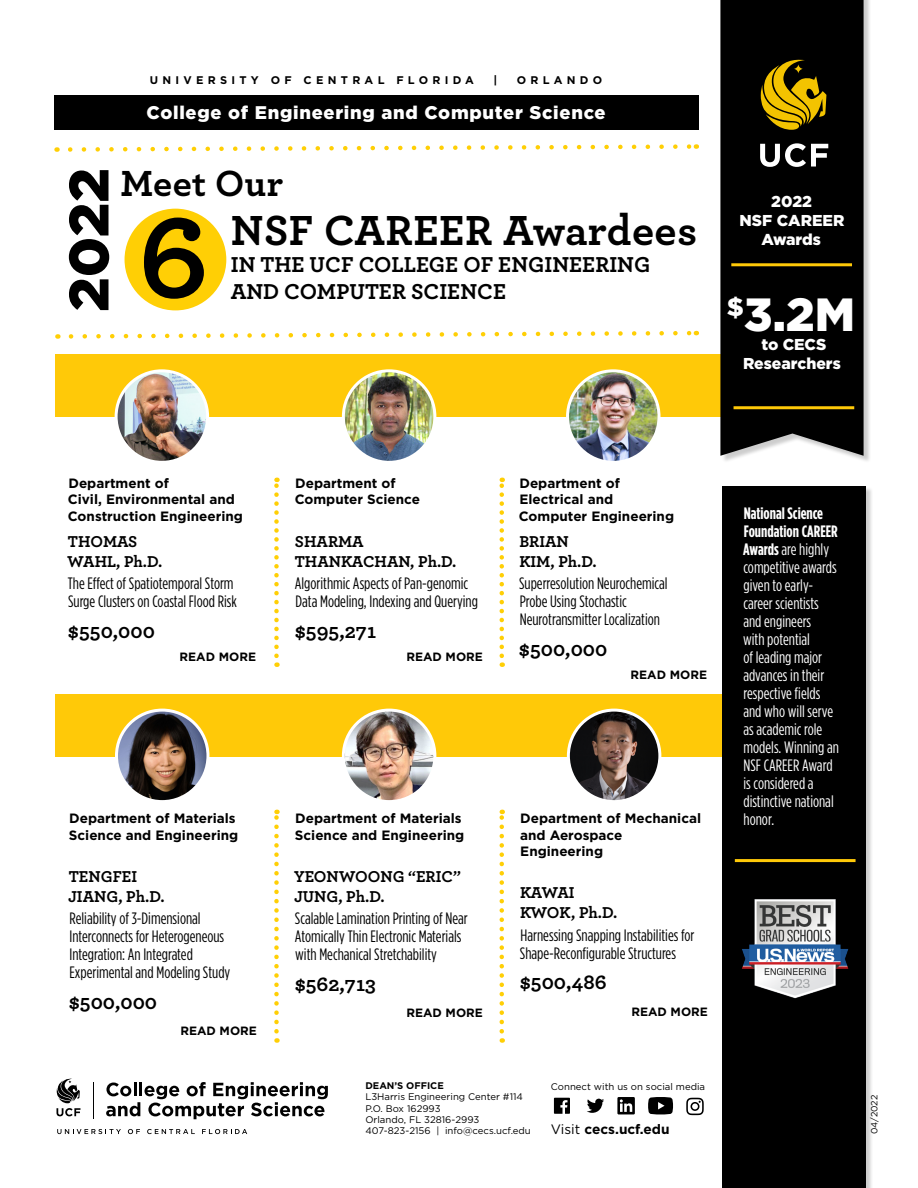
<style>
.page{position:relative;width:918px;height:1188px;background:#fff}
.page>*{position:absolute;margin:0;border:0;box-sizing:border-box;transform-origin:0 0}
.t1{font:700 123.75px "Archer";color:#000}
.t2{font:900 55.5px "Gotham";color:#000}
.t3{font:900 46.5px "Gotham";color:#fff}
.t4{font:700 44.1px "Archer";letter-spacing:.01em;color:#000}
.t5{font:700 38.1px "Archer";letter-spacing:.01em;color:#000}
.t6{font:700 22.65px/26.8px "Archer";color:#000}
.MONEY_AMOUNT{font:700 21px "Archer";color:#000}
.AWARD_DESCRIPTION{font:700 21px "Archer";color:#000}
.HEADERS{font:900 18.3px "Gotham";letter-spacing:.04em;color:#fff}
.AWARD_DESCRIPTION-2{font:16.5px/18px "Gotham Condensed";color:#000}
.t7{font:16.5px/18px "Gotham Condensed";color:#fff}
.Awardee_Name{font:700 16.5px/19.8px "Archer";color:#000}
.Awardee_Name-2{font:700 16.5px/19.8px "Archer";letter-spacing:-.03em;color:#000}
.t8{font:900 15.75px/18.9px "Gotham";color:#fff;text-align:center}
.INFORMATION{font:700 13.65px "Gotham";color:#000}
.Department{font:700 13.5px/16.2px "Gotham";color:#000}
.Awardee_Name-3{font:700 13.5px "Gotham";color:#000}
.READ_MORE{font:700 12px "Gotham";color:#000}
.t9{font:700 11.1px "Gotham";letter-spacing:.385em;color:#000}
.t10{font:9.6px/11.2px "Gotham";color:#000}
.t11{font:9px "Gotham";color:#000}
.s1{font-weight:700}
.s2{font-weight:400}
</style>
<div class="page">
<div style="left:55px;top:694px;width:715px;height:63px;background:#ffc908"></div>
<div style="left:723px;top:487px;width:150px;height:701px;background:#000;opacity:.2"></div>
<div style="left:722px;top:486px;width:143px;height:702px;background:#000"></div>
<img style="left:742px;top:899px;width:107px;height:100px">
<img style="left:568px;top:710px;width:92px;height:92px;border-radius:46px">
<div style="left:567px;top:709px;width:94px;height:94px;border:3px solid #fff;border-radius:50%"></div>
<img style="left:345px;top:710px;width:90px;height:89px">
<div style="left:342px;top:709px;width:94px;height:94px;border:3px solid #fff;border-radius:50%"></div>
<img style="left:116px;top:710px;width:92px;height:92px;border-radius:46px">
<div style="left:115px;top:709px;width:94px;height:94px;border:3px solid #fff;border-radius:50%"></div>
<div style="left:55px;top:354px;width:689px;height:63px;background:#ffc908"></div>
<div style="left:54px;top:95px;width:644px;height:34px;background:#000"></div>
<div style="left:721px;top:0;width:151px;height:464px;background:#000;opacity:.2"></div>
<div style="left:720px;top:0;width:144px;height:456px;background:#000"></div>
<hr style="left:731px;top:263px;width:121px;height:3px;background:#ffc908">
<svg style="left:760px;top:143px;width:68px;height:24px"></svg>
<svg style="left:761px;top:60px;width:65px;height:70px;background:#7f6600"></svg>
<svg style="left:793px;top:64px;width:10px;height:10px"></svg>
<hr style="left:734px;top:406px;width:120px;height:3px;background:#ffc908">
<svg style="left:274px;top:478px;width:5px;height:178px"></svg>
<hr style="left:93px;top:1082px;width:1px;height:37px;background:#010101">
<svg style="left:57px;top:1129px;width:64px;height:5px"></svg>
<svg style="left:128px;top:1129px;width:12px;height:5px"></svg>
<svg style="left:147px;top:1129px;width:48px;height:5px"></svg>
<svg style="left:202px;top:1129px;width:45px;height:5px"></svg>
<svg style="left:57px;top:1079px;width:23px;height:37px"></svg>
<svg style="left:106px;top:1082px;width:222px;height:37px"></svg>
<svg style="left:554px;top:1098px;width:16px;height:16px"></svg>
<svg style="left:587px;top:1099px;width:17px;height:14px"></svg>
<svg style="left:617px;top:1097px;width:18px;height:17px"></svg>
<svg style="left:648px;top:1097px;width:25px;height:17px"></svg>
<svg style="left:686px;top:1098px;width:18px;height:17px"></svg>
<div style="left:125px;top:209px;width:101px;height:101px;background:#ffcf05;border-radius:50%"></div>
<svg style="left:68px;top:144px;width:629px;height:8px"></svg>
<svg style="left:68px;top:330px;width:629px;height:9px"></svg>
<img style="left:568px;top:371px;width:91px;height:91px;border-radius:46px">
<div style="left:566px;top:369px;width:95px;height:95px;border:3px solid #fff;border-radius:50%"></div>
<img style="left:343px;top:373px;width:92px;height:87px">
<div style="left:342px;top:369px;width:94px;height:95px;border:3px solid #fff;border-radius:50%"></div>
<img style="left:116px;top:371px;width:92px;height:91px;border-radius:46px">
<div style="left:115px;top:369px;width:94px;height:95px;border:3px solid #fff;border-radius:50%"></div>
<svg style="left:500px;top:478px;width:4px;height:178px"></svg>
<svg style="left:274px;top:810px;width:5px;height:221px"></svg>
<svg style="left:500px;top:810px;width:4px;height:221px"></svg>
<hr style="left:735px;top:859px;width:121px;height:3px;background:#ffc908">
<p class="t9" style="left:150px;top:73px;width:326px">UNIVERSITY OF CENTRAL FLORIDA</p>
<p class="t9" style="left:493px;top:73px;width:5px">|</p>
<p class="t9" style="left:517px;top:73px;width:87px">ORLANDO</p>
<p class="HEADERS" style="left:147px;top:100px;width:461px">College of Engineering and Computer Science</p>
<p class="t2" style="left:51px;top:312px;width:145px;rotate:-90deg">2022</p>
<p class="t5" style="left:120px;top:153px;width:164px">Meet Our</p>
<p class="t1" style="left:139px;top:159px;width:71px">6</p>
<p class="t4" style="left:231px;top:195px;width:468px">NSF CAREER Awardees</p>
<p class="t6" style="left:231px;top:249px;width:421px">IN THE UCF COLLEGE OF ENGINEERING<br>AND COMPUTER SCIENCE</p>
<p class="t8" style="left:740px;top:192px;width:106px">2022<br>NSF CAREER<br>Awards</p>
<p class="t3" style="left:727px;top:282px;width:130px"><sup>$</sup>3.2M</p>
<p class="t8" style="left:743px;top:334px;width:99px">to CECS<br>Researchers</p>
<p class="Department" style="left:68px;top:475px;width:177px">Department of<br>Civil, Environmental and<br>Construction Engineering</p>
<p class="Awardee_Name" style="left:67px;top:531px;width:97px">THOMAS<br>WAHL, Ph.D.</p>
<p class="AWARD_DESCRIPTION-2" style="left:68px;top:574px;width:171px">The Effect of Spatiotemporal Storm<br>Surge Clusters on Coastal Flood Risk</p>
<p class="MONEY_AMOUNT" style="left:68px;top:615px;width:89px">$550,000</p>
<p class="READ_MORE" style="left:180px;top:649px;width:78px">READ MORE</p>
<p class="Department" style="left:69px;top:811px;width:171px">Department of Materials<br>Science and Engineering</p>
<p class="Awardee_Name" style="left:68px;top:866px;width:98px">TENGFEI<br>JIANG, Ph.D.</p>
<p class="AWARD_DESCRIPTION-2" style="left:69px;top:910px;width:162px">Reliability of 3-Dimensional<br>Interconnects for Heterogeneous<br>Integration: An Integrated<br>Experimental and Modeling Study</p>
<p class="AWARD_DESCRIPTION" style="left:69px;top:986px;width:90px">$500,000</p>
<p class="READ_MORE" style="left:180px;top:1023px;width:78px">READ MORE</p>
<p class="Department" style="left:295px;top:475px;width:127px">Department of<br>Computer Science</p>
<p class="Awardee_Name" style="left:295px;top:530px;width:163px">SHARMA<br>THANKACHAN, Ph.D.</p>
<p class="AWARD_DESCRIPTION-2" style="left:295px;top:574px;width:185px">Algorithmic Aspects of Pan-genomic<br>Data Modeling, Indexing and Querying</p>
<p class="MONEY_AMOUNT" style="left:295px;top:614px;width:83px">$595,271</p>
<p class="READ_MORE" style="left:406px;top:649px;width:78px">READ MORE</p>
<p class="Department" style="left:519px;top:475px;width:157px">Department of<br>Electrical and<br>Computer Engineering</p>
<p class="Awardee_Name" style="left:519px;top:531px;width:79px">BRIAN<br>KIM, Ph.D.</p>
<p class="AWARD_DESCRIPTION-2" style="left:519px;top:574px;width:150px">Superresolution Neurochemical<br>Probe Using Stochastic<br>Neurotransmitter Localization</p>
<p class="MONEY_AMOUNT" style="left:519px;top:633px;width:90px">$500,000</p>
<p class="READ_MORE" style="left:631px;top:667px;width:78px">READ MORE</p>
<p class="t7" style="left:743px;top:505px;width:97px"><span class="s1">National Science<br>Foundation CAREER<br>Awards</span> are highly competitive awards given to early&shy;career scientists and engineers<br>with potential<br>of leading major advances in their respective fields and who will serve as academic role models. Winning an<br>NSF CAREER Award is considered a distinctive national</p>
<p class="Awardee_Name-3" style="left:295px;top:810px;width:168px">Department of Materials</p>
<p class="t7" style="left:744px;top:811px;width:32px">honor.</p>
<p class="Awardee_Name-3" style="left:295px;top:826px;width:171px">Science and Engineering</p>
<p class="Awardee_Name" style="left:294px;top:866px;width:168px">YEONWOONG “ERIC”<br>JUNG, Ph.D.</p>
<p class="AWARD_DESCRIPTION-2" style="left:295px;top:910px;width:175px">Scalable Lamination Printing of Near<br>Atomically Thin Electronic Materials with Mechanical Stretchability</p>
<p class="MONEY_AMOUNT" style="left:295px;top:968px;width:83px">$562,713</p>
<p class="READ_MORE" style="left:406px;top:1005px;width:78px">READ MORE</p>
<p class="Department" style="left:520px;top:811px;width:183px">Department of Mechanical and Aerospace<br>Engineering</p>
<p class="Awardee_Name-2" style="left:520px;top:882px;width:99px">KAWAI<br>KWOK, Ph.D.</p>
<p class="AWARD_DESCRIPTION-2" style="left:520px;top:926px;width:176px">Harnessing Snapping Instabilities for<br>Shape-Reconfigurable Structures</p>
<p class="MONEY_AMOUNT" style="left:520px;top:966px;width:88px">$500,486</p>
<p class="READ_MORE" style="left:631px;top:1003px;width:78px">READ MORE</p>
<p class="t10" style="left:365px;top:1080px;width:167px"><span class="s1">DEAN’S OFFICE<br></span>L3Harris Engineering Center #114<br>P.O. Box 162993<br>Orlando, FL 32816-2993<br>407-823-2156 | info@cecs.ucf.edu</p>
<p class="t10" style="left:551px;top:1081px;width:156px">Connect with us on social media</p>
<p class="INFORMATION" style="left:551px;top:1120px;width:120px"><span class="s2">Visit</span> cecs.ucf.edu</p>
<p class="t11" style="left:869px;top:1134px;width:41px;rotate:-90deg">04/2022</p>
</div>
